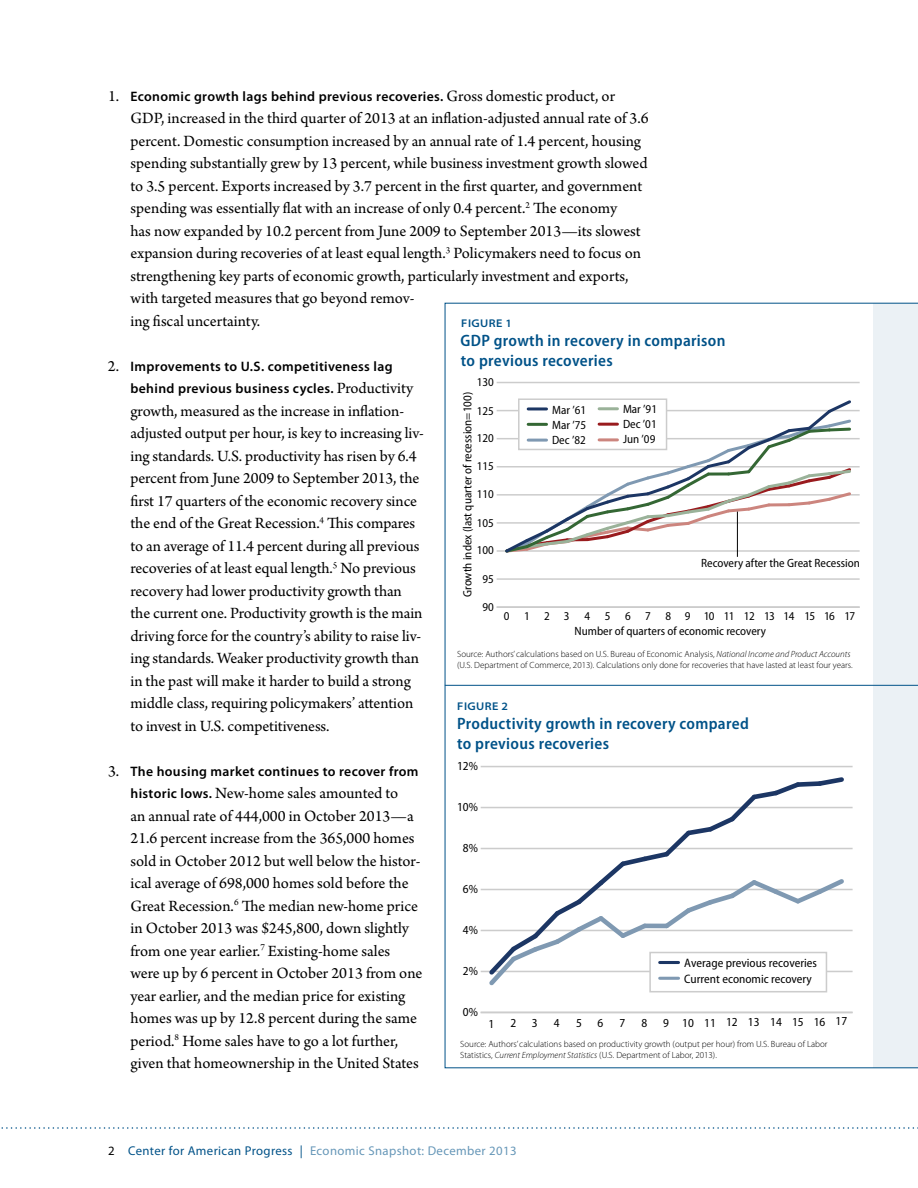
<style>
.page{position:relative;width:918px;height:1188px;background:#fff}
.page>*{position:absolute;margin:0;border:0;box-sizing:border-box;transform-origin:0 0}
.t1{font:16.5px/22.5px "Arno Pro";letter-spacing:-.005em;color:#000}
.t2{font:600 semi-condensed 16.5px/19.5px "Myriad Pro";letter-spacing:.02em;color:#005288}
.t3{font:600 13.65px/22.5px "Myriad Pro";letter-spacing:.025em;color:#000}
.t4{font:12.75px "Myriad Pro";letter-spacing:.03em;color:#6697b8}
.t5{font:semi-condensed 12.3px/15.3px "Myriad Pro";color:#000}
.t6{font:semi-condensed 12px/15px "Myriad Pro";color:#000;text-align:justify}
.t7{font:semi-condensed 12px "Myriad Pro";letter-spacing:-.05em;color:#000}
.t8{font:600 semi-expanded 11.25px "Myriad Pro";letter-spacing:.04em;color:#005288}
.t9{font:300 9px/10.8px "Myriad Pro";color:#000}
.s1{font-family:"Arno Pro";font-weight:400;font-size:16.5px}
.s2{font-family:"Myriad Pro";font-weight:600;font-size:13.65px}
.s3{font-style:italic}
.s4{color:#000}
.s5{color:#005288}
</style>
<div class="page">
<svg style="left:1px;top:1127px;width:917px;height:2px"></svg>
<svg style="left:445px;top:303px;width:473px;height:765px"></svg>
<hr style="left:497px;top:606px;width:363px;height:2px;background:#ccc">
<hr style="left:497px;top:438px;width:363px;height:1px;background:#ccc">
<hr style="left:497px;top:578px;width:363px;height:2px;background:#ccc">
<hr style="left:497px;top:550px;width:363px;height:2px;background:#ccc">
<hr style="left:497px;top:522px;width:363px;height:2px;background:#ccc">
<hr style="left:497px;top:494px;width:363px;height:2px;background:#ccc">
<hr style="left:497px;top:466px;width:363px;height:2px;background:#ccc">
<hr style="left:497px;top:410px;width:363px;height:1px;background:#ccc">
<hr style="left:497px;top:382px;width:363px;height:1px;background:#ccc">
<svg style="left:503px;top:398px;width:351px;height:157px"></svg>
<div style="left:519px;top:399px;width:148px;height:50px;background:#fff"></div>
<div style="left:518px;top:398px;width:149px;height:52px;border:2px solid #ccc"></div>
<hr style="left:528px;top:407px;width:19px;height:3px;background:#1c3664">
<hr style="left:528px;top:423px;width:19px;height:3px;background:#346734">
<hr style="left:528px;top:439px;width:19px;height:3px;background:#7f99b2">
<hr style="left:599px;top:407px;width:18px;height:3px;background:#9ab299">
<hr style="left:599px;top:423px;width:18px;height:3px;background:#991b1e">
<hr style="left:599px;top:438px;width:18px;height:3px;background:#cc857e">
<hr style="left:737px;top:512px;width:1px;height:45px;background:#000">
<hr style="left:481px;top:1012px;width:372px;height:1px;background:#ccc">
<hr style="left:481px;top:971px;width:372px;height:1px;background:#ccc">
<hr style="left:481px;top:930px;width:372px;height:1px;background:#ccc">
<hr style="left:481px;top:889px;width:372px;height:1px;background:#ccc">
<hr style="left:481px;top:848px;width:372px;height:1px;background:#ccc">
<hr style="left:481px;top:807px;width:372px;height:1px;background:#ccc">
<hr style="left:481px;top:766px;width:372px;height:1px;background:#ccc">
<svg style="left:485px;top:774px;width:363px;height:215px"></svg>
<div style="left:650px;top:953px;width:176px;height:39px;background:#fff"></div>
<div style="left:649px;top:952px;width:178px;height:40px;border:2px solid #ccc"></div>
<hr style="left:660px;top:961px;width:19px;height:3px;background:#1c3664">
<hr style="left:660px;top:977px;width:19px;height:3px;background:#7f99b2">
<hr style="left:445px;top:685px;width:473px;height:1px;background:#005288">
<p class="t3" style="left:108px;top:84px;width:509px"><span class="s1">1.</span> Economic growth lags behind previous recoveries. <span class="s1">Gross domestic product, or</span></p>
<p class="t1" style="left:130px;top:108px;width:520px">GDP, increased in the third quarter of 2013 at an inflation-adjusted annual rate of 3.6 percent. Domestic consumption increased by an annual rate of 1.4 percent, housing spending substantially grew by 13 percent, while business investment growth slowed to 3.5 percent. Exports increased by 3.7 percent in the first quarter, and government spending was essentially flat with an increase of only 0.4 percent.<sup>2</sup> The economy<br>has now expanded by 10.2 percent from June 2009 to September 2013—its slowest expansion during recoveries of at least equal length.<sup>3</sup> Policymakers need to focus on strengthening key parts of economic growth, particularly investment and exports, with targeted measures that go beyond remov-<br>ing fiscal uncertainty.</p>
<p class="t3" style="left:130px;top:354px;width:284px;text-indent:-23px"><span class="s1">2.</span> Improvements to U.S. competitiveness lag behind previous business cycles. <span class="s1">Productivity</span></p>
<p class="t1" style="left:131px;top:400px;width:295px">growth, measured as the increase in inflation&shy;adjusted output per hour, is key to increasing liv&shy;ing standards. U.S. productivity has risen by 6.4 percent from June 2009 to September 2013, the first 17 quarters of the economic recovery since the end of the Great Recession.<sup>4</sup> This compares to an average of 11.4 percent during all previous recoveries of at least equal length.<sup>5</sup> No previous recovery had lower productivity growth than the current one. Productivity growth is the main driving force for the country’s ability to raise liv&shy;ing standards. Weaker productivity growth than in the past will make it harder to build a strong middle class, requiring policymakers’ attention to invest in U.S. competitiveness.</p>
<p class="t3" style="left:108px;top:759px;width:312px"><span class="s1">3.</span> The housing market continues to recover from</p>
<p class="t1" style="left:130px;top:783px;width:294px"><span class="s2">historic lows.</span> New-home sales amounted to<br>an annual rate of 444,000 in October 2013—a 21.6 percent increase from the 365,000 homes sold in October 2012 but well below the histor&shy;ical average of 698,000 homes sold before the Great Recession.<sup>6</sup> The median new-home price in October 2013 was $245,800, down slightly from one year earlier.<sup>7</sup> Existing-home sales were up by 6 percent in October 2013 from one year earlier, and the median price for existing homes was up by 12.8 percent during the same period.<sup>8</sup> Home sales have to go a lot further, given that homeownership in the United States</p>
<p class="t8" style="left:461px;top:317px;width:52px">FIGURE 1</p>
<p class="t2" style="left:461px;top:331px;width:266px">GDP growth in recovery in comparison to previous recoveries</p>
<p class="t6" style="left:477px;top:375px;width:19px">130</p>
<p class="t6" style="left:460px;top:597px;width:206px;rotate:-90deg">Growth index (last quarter of recession=100)</p>
<p class="t6" style="left:552px;top:402px;width:36px">Mar ’61<br>Mar ’75<br>Dec ’82</p>
<p class="t6" style="left:623px;top:402px;width:36px">Mar ’91<br>Dec ’01<br>Jun ’09</p>
<p class="t6" style="left:477px;top:403px;width:19px">125</p>
<p class="t6" style="left:477px;top:431px;width:19px">120</p>
<p class="t6" style="left:477px;top:458px;width:19px">115</p>
<p class="t6" style="left:477px;top:487px;width:19px">110</p>
<p class="t6" style="left:477px;top:516px;width:19px">105</p>
<p class="t6" style="left:477px;top:543px;width:19px">100</p>
<p class="t6" style="left:483px;top:571px;width:13px">95</p>
<p class="t6" style="left:701px;top:556px;width:160px">Recovery after the Great Recession</p>
<p class="t6" style="left:483px;top:599px;width:13px">90</p>
<p class="t7" style="left:504px;top:609px;width:353px">0 1 2 3 4 5 6 7 8 9 1011121314151617</p>
<p class="t6" style="left:575px;top:624px;width:193px">Number of quarters of economic recovery</p>
<p class="t9" style="left:457px;top:648px;width:397px">Source: Authors’ calculations based on U.S. Bureau of Economic Analysis, <span class="s3">National Income and Product Accounts </span>(U.S. Department of Commerce, 2013). Calculations only done for recoveries that have lasted at least four years.</p>
<p class="t8" style="left:457px;top:700px;width:52px">FIGURE 2</p>
<p class="t2" style="left:457px;top:714px;width:293px">Productivity growth in recovery compared to previous recoveries</p>
<p class="t5" style="left:457px;top:759px;width:22px">12%</p>
<p class="t5" style="left:457px;top:800px;width:22px">10%</p>
<p class="t5" style="left:463px;top:841px;width:17px">8%</p>
<p class="t5" style="left:463px;top:881px;width:17px">6%</p>
<p class="t5" style="left:463px;top:922px;width:17px">4%</p>
<p class="t5" style="left:684px;top:956px;width:134px">Average previous recoveries<br>Current economic recovery</p>
<p class="t5" style="left:463px;top:963px;width:17px">2%</p>
<p class="t5" style="left:463px;top:1004px;width:17px">0%</p>
<p class="t5" style="left:489px;top:1016px;width:7px">1</p>
<p class="t5" style="left:510px;top:1016px;width:7px">2</p>
<p class="t5" style="left:532px;top:1016px;width:7px">3</p>
<p class="t5" style="left:554px;top:1016px;width:7px">4</p>
<p class="t5" style="left:576px;top:1016px;width:7px">5</p>
<p class="t5" style="left:598px;top:1016px;width:7px">6</p>
<p class="t5" style="left:620px;top:1016px;width:7px">7</p>
<p class="t5" style="left:641px;top:1016px;width:7px">8</p>
<p class="t5" style="left:663px;top:1015px;width:185px">9 10 11 12 13 14 15 16 17</p>
<p class="t9" style="left:460px;top:1039px;width:369px">Source: Authors’ calculations based on productivity growth (output per hour) from U.S. Bureau of Labor<br>Statistics, <span class="s3">Current Employment Statistics</span> (U.S. Department of Labor, 2013).</p>
<p class="t4" style="left:108px;top:1143px;width:410px"><span class="s4">2</span> <span class="s5">Center for American Progress |</span> Economic Snapshot: December 2013</p>
</div>
